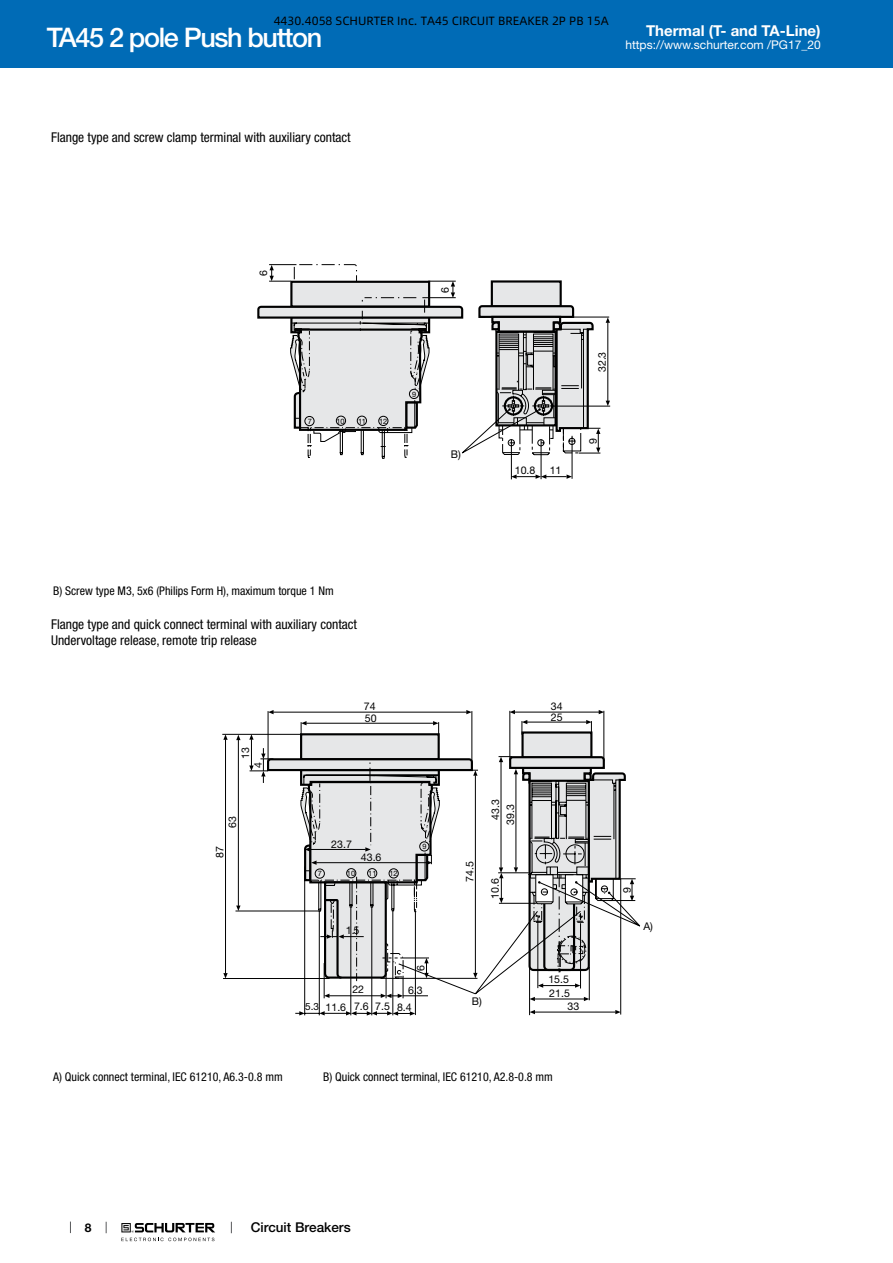
<style>
.page{position:relative;width:893px;height:1263px;background:#fff}
.page>*{position:absolute;margin:0;border:0;box-sizing:border-box;transform-origin:0 0}
.t1{font:500 27px "Helvetica Neue LT";letter-spacing:-.05em;color:#fff}
.t2{font:700 15px "Helvetica Neue LT";color:#fff}
.t3{font:condensed 13.5px/15.8px "Helvetica Neue LT";color:#000}
.t4{font:500 13.5px "Helvetica Neue LT";color:#000}
.t5{font:condensed 12px "Helvetica Neue LT";color:#000}
.t6{font:12px "Alibaba Pu Hui Ti 3 55 Regular";color:#000}
.t7{font:12px "Helvetica Neue LT";color:#fff}
.t8{font:700 12px "Helvetica Neue LT";color:#000}
.t9{font:10.65px/11.9px "Helvetica Neue LT";color:#000}
.t10{font:7.35px "Helvetica Neue LT";color:#000}
.s1{font-size:10.05px}
</style>
<div class="page">
<svg style="left:70px;top:1221px;width:1px;height:12px"></svg>
<svg style="left:121px;top:1223px;width:94px;height:18px"></svg>
<div style="left:0;top:0;width:893px;height:68px;background:#006bb6"></div>
<hr style="left:541px;top:440px;width:1px;height:39px;background:#000">
<hr style="left:511px;top:440px;width:1px;height:39px;background:#000">
<hr style="left:608px;top:322px;width:1px;height:80px;background:#000">
<hr style="left:555px;top:317px;width:54px;height:1px;background:#000">
<svg style="left:606px;top:317px;width:4px;height:6px"></svg>
<svg style="left:606px;top:401px;width:4px;height:5px"></svg>
<hr style="left:551px;top:406px;width:59px;height:1px;background:#000">
<svg style="left:511px;top:474px;width:61px;height:5px"></svg>
<hr style="left:572px;top:440px;width:1px;height:39px;background:#000">
<svg style="left:257px;top:264px;width:343px;height:195px"></svg>
<hr style="left:235px;top:911px;width:85px;height:1px;background:#000">
<hr style="left:222px;top:734px;width:79px;height:1px;background:#000">
<hr style="left:238px;top:740px;width:1px;height:166px;background:#000">
<svg style="left:236px;top:735px;width:5px;height:5px"></svg>
<svg style="left:236px;top:905px;width:5px;height:6px"></svg>
<hr style="left:225px;top:739px;width:1px;height:234px;background:#000">
<svg style="left:223px;top:973px;width:5px;height:5px"></svg>
<svg style="left:223px;top:734px;width:5px;height:6px"></svg>
<hr style="left:223px;top:978px;width:106px;height:1px;background:#000">
<svg style="left:249px;top:710px;width:391px;height:306px"></svg>
<p class="t6" style="left:274px;top:13px;width:336px">4430.4058 SCHURTER Inc. TA45 CIRCUIT BREAKER 2P PB 15A</p>
<h1 class="t1" style="left:47px;top:21px;width:277px">TA45 2 pole Push button</h1>
<p class="t2" style="left:646px;top:21px;width:176px">Thermal (T- and TA-Line)</p>
<p class="t7" style="left:625px;top:38px;width:197px">https://www.schurter.com /PG17_20</p>
<p class="t3" style="left:51px;top:130px;width:301px">Flange type and screw clamp terminal with auxiliary contact</p>
<p class="t9" style="left:257px;top:276px;width:7px;rotate:-90deg">6</p>
<p class="t9" style="left:439px;top:293px;width:7px;rotate:-90deg">6</p>
<p class="t10" style="left:308px;top:417px;width:6px">7</p>
<p class="t10" style="left:337px;top:417px;width:10px">10</p>
<p class="t10" style="left:358px;top:417px;width:9px">11</p>
<p class="t10" style="left:379px;top:417px;width:10px">12</p>
<p class="t10" style="left:412px;top:390px;width:6px">9</p>
<p class="t9" style="left:451px;top:448px;width:12px">B)</p>
<p class="t9" style="left:515px;top:464px;width:22px">10.8</p>
<p class="t9" style="left:550px;top:464px;width:13px">11</p>
<p class="t9" style="left:596px;top:372px;width:22px;rotate:-90deg">32.3</p>
<p class="t9" style="left:587px;top:444px;width:7px;rotate:-90deg">9</p>
<p class="t5" style="left:53px;top:584px;width:282px">B) Screw type M3, 5x6 (Philips Form H), maximum torque 1 Nm</p>
<p class="t3" style="left:51px;top:616px;width:308px">Flange type and quick connect terminal with auxiliary contact<br>Undervoltage release, remote trip release</p>
<p class="t9" style="left:239px;top:759px;width:13px;rotate:-90deg">13</p>
<p class="t9" style="left:252px;top:768px;width:7px;rotate:-90deg">4</p>
<p class="t9" style="left:226px;top:828px;width:13px;rotate:-90deg">63</p>
<p class="t9" style="left:214px;top:858px;width:13px;rotate:-90deg">87</p>
<p class="t9" style="left:364px;top:700px;width:14px">74<br>50</p>
<p class="t9" style="left:331px;top:838px;width:22px">23.7</p>
<p class="t10" style="left:422px;top:842px;width:6px">9</p>
<p class="t9" style="left:361px;top:851px;width:22px">43.6</p>
<p class="t10" style="left:318px;top:869px;width:6px">7</p>
<p class="t10" style="left:347px;top:869px;width:10px">10</p>
<p class="t10" style="left:368px;top:869px;width:10px">11</p>
<p class="t10" style="left:389px;top:869px;width:10px">12</p>
<p class="t9" style="left:346px;top:924px;width:15px">1.5</p>
<p class="t9" style="left:352px;top:984px;width:13px">22</p>
<p class="t9" style="left:414px;top:971px;width:7px;rotate:-90deg">6</p>
<p class="t9" style="left:408px;top:984px;width:16px">6.3</p>
<p class="t9" style="left:305px;top:1001px;width:108px"><span class="s1">5.3</span> 11.6 7.6 7.5 8.4</p>
<p class="t9" style="left:464px;top:882px;width:22px;rotate:-90deg">74.5</p>
<p class="t9" style="left:489px;top:820px;width:22px;rotate:-90deg">43.3</p>
<p class="t9" style="left:504px;top:825px;width:22px;rotate:-90deg">39.3</p>
<p class="t9" style="left:489px;top:899px;width:22px;rotate:-90deg">10.6</p>
<p class="t9" style="left:472px;top:995px;width:12px">B)</p>
<p class="t9" style="left:551px;top:700px;width:13px">34</p>
<p class="t9" style="left:551px;top:711px;width:13px">25</p>
<p class="t9" style="left:548px;top:973px;width:22px">15.5</p>
<p class="t9" style="left:568px;top:986px;width:13px;line-height:13.5px;text-indent:-18px">21.5<br>33</p>
<p class="t5" style="left:53px;top:1070px;width:231px">A) Quick connect terminal, IEC 61210, A6.3-0.8 mm</p>
<p class="t5" style="left:323px;top:1070px;width:231px">B) Quick connect terminal, IEC 61210, A2.8-0.8 mm</p>
<p class="t9" style="left:621px;top:893px;width:7px;rotate:-90deg">9</p>
<p class="t9" style="left:643px;top:920px;width:11px">A)</p>
<p class="t8" style="left:85px;top:1220px;width:8px">8</p>
<p class="t4" style="left:251px;top:1219px;width:101px">Circuit Breakers</p>
</div>
